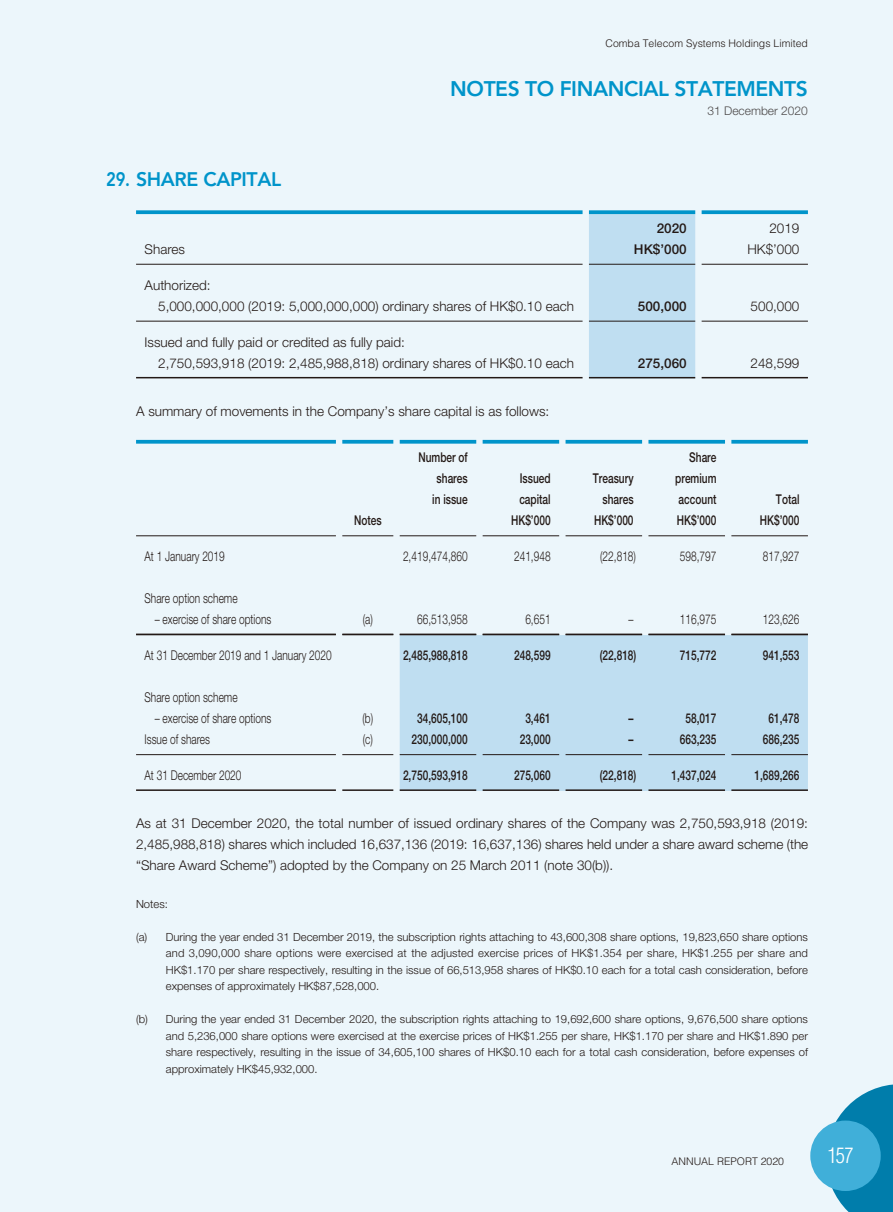
<style>
.page{position:relative;width:893px;height:1212px;background:#ecf6fb}
.page>*{position:absolute;margin:0;border:0;box-sizing:border-box;transform-origin:0 0}
.t1{font:800 21px "Avenir LT Std";letter-spacing:-.02em;color:#0094ca}
.t2{font:300 condensed 21px "Helvetica LT Std";color:#fff}
.t3{font:800 19.5px "Avenir LT Std";letter-spacing:-.02em;color:#0094ca;scale:.85 1}
.t4{font:300 13.5px/21px "Helvetica Neue LT Std";color:#231916}
.t5{font:500 13.5px/21px "Helvetica Neue LT Std";color:#231916;text-align:right;scale:.75 1}
.t6{font:300 13.5px "Helvetica Neue LT Std";color:#231916;scale:.75 1}
.t7{font:500 13.5px "Helvetica Neue LT Std";color:#231916}
.t8{font:300 12px "Helvetica Neue LT Std";color:#4d4a4a}
.t9{font:300 11.25px/16.5px "Helvetica Neue LT Std";color:#231916;text-align:justify}
.t10{font:300 10.5px "Helvetica LT Std";color:#231916}
</style>
<div class="page">
<svg style="left:826px;top:1084px;width:67px;height:128px"></svg>
<div style="left:810px;top:1120px;width:71px;height:71px;background:#40afd9;border-radius:50%"></div>
<div style="left:589px;top:214px;width:106px;height:163px;background:#bfdef1"></div>
<svg style="left:136px;top:210px;width:447px;height:4px;background:#139cce"></svg>
<svg style="left:589px;top:210px;width:106px;height:4px"></svg>
<svg style="left:702px;top:210px;width:106px;height:4px"></svg>
<hr style="left:136px;top:264px;width:447px;height:1px;background:#231916">
<hr style="left:589px;top:264px;width:106px;height:1px;background:#231916">
<hr style="left:702px;top:264px;width:106px;height:1px;background:#231916">
<hr style="left:136px;top:321px;width:447px;height:1px;background:#231916">
<hr style="left:589px;top:321px;width:106px;height:1px;background:#231916">
<hr style="left:702px;top:321px;width:106px;height:1px;background:#231916">
<hr style="left:136px;top:377px;width:447px;height:1px;background:#231916">
<hr style="left:589px;top:377px;width:106px;height:1px;background:#231916">
<hr style="left:702px;top:377px;width:106px;height:1px;background:#231916">
<div style="left:400px;top:635px;width:408px;height:156px;background:#bfdef1"></div>
<svg style="left:136px;top:440px;width:200px;height:4px"></svg>
<svg style="left:342px;top:440px;width:51px;height:4px"></svg>
<svg style="left:400px;top:440px;width:76px;height:4px"></svg>
<svg style="left:483px;top:440px;width:76px;height:4px"></svg>
<svg style="left:566px;top:440px;width:76px;height:4px"></svg>
<svg style="left:648px;top:440px;width:77px;height:4px"></svg>
<svg style="left:731px;top:440px;width:77px;height:4px"></svg>
<hr style="left:136px;top:535px;width:200px;height:1px;background:#231916">
<hr style="left:342px;top:535px;width:51px;height:1px;background:#231916">
<hr style="left:400px;top:535px;width:76px;height:1px;background:#231916">
<hr style="left:483px;top:535px;width:76px;height:1px;background:#231916">
<hr style="left:566px;top:535px;width:76px;height:1px;background:#231916">
<hr style="left:648px;top:535px;width:77px;height:1px;background:#231916">
<hr style="left:731px;top:535px;width:77px;height:1px;background:#231916">
<hr style="left:136px;top:633px;width:200px;height:2px;background:#231916">
<hr style="left:342px;top:633px;width:51px;height:2px;background:#231916">
<hr style="left:400px;top:633px;width:76px;height:2px;background:#231916">
<hr style="left:483px;top:633px;width:76px;height:2px;background:#231916">
<hr style="left:566px;top:633px;width:76px;height:2px;background:#231916">
<hr style="left:648px;top:633px;width:77px;height:2px;background:#231916">
<hr style="left:731px;top:633px;width:77px;height:2px;background:#231916">
<hr style="left:136px;top:754px;width:200px;height:1px;background:#231916">
<hr style="left:342px;top:754px;width:51px;height:1px;background:#231916">
<hr style="left:400px;top:754px;width:76px;height:1px;background:#231916">
<hr style="left:483px;top:754px;width:76px;height:1px;background:#231916">
<hr style="left:566px;top:754px;width:76px;height:1px;background:#231916">
<hr style="left:648px;top:754px;width:77px;height:1px;background:#231916">
<hr style="left:731px;top:754px;width:77px;height:1px;background:#231916">
<hr style="left:136px;top:789px;width:200px;height:2px;background:#231916">
<hr style="left:342px;top:789px;width:51px;height:2px;background:#231916">
<hr style="left:400px;top:789px;width:76px;height:2px;background:#231916">
<hr style="left:483px;top:789px;width:76px;height:2px;background:#231916">
<hr style="left:566px;top:789px;width:76px;height:2px;background:#231916">
<hr style="left:648px;top:789px;width:77px;height:2px;background:#231916">
<hr style="left:731px;top:789px;width:77px;height:2px;background:#231916">
<h2 class="t3" style="left:106px;top:168px;width:207px">29. SHARE CAPITAL</h2>
<p class="t10" style="left:605px;top:37px;width:204px">Comba Telecom Systems Holdings Limited</p>
<h1 class="t1" style="left:450px;top:76px;width:359px">NOTES TO FINANCIAL STATEMENTS</h1>
<p class="t8" style="left:707px;top:103px;width:102px">31 December 2020</p>
<p class="t7" style="left:657px;top:220px;width:32px">2020</p>
<p class="t4" style="left:769px;top:217px;width:32px">2019</p>
<p class="t4" style="left:145px;top:238px;width:42px">Shares</p>
<p class="t7" style="left:634px;top:241px;width:54px">HK$’000</p>
<p class="t4" style="left:747px;top:238px;width:54px">HK$’000</p>
<p class="t4" style="left:158px;top:274px;width:417px;text-indent:-14px">Authorized:<br>5,000,000,000 (2019: 5,000,000,000) ordinary shares of HK$0.10 each</p>
<p class="t7" style="left:638px;top:298px;width:50px">500,000</p>
<p class="t4" style="left:751px;top:295px;width:50px">500,000</p>
<p class="t4" style="left:158px;top:331px;width:417px;text-indent:-14px">Issued and fully paid or credited as fully paid:<br>2,750,593,918 (2019: 2,485,988,818) ordinary shares of HK$0.10 each</p>
<p class="t7" style="left:638px;top:355px;width:50px">275,060</p>
<p class="t4" style="left:751px;top:352px;width:50px">248,599</p>
<p class="t4" style="left:136px;top:400px;width:415px">A summary of movements in the Company’s share capital is as follows:</p>
<p class="t5" style="left:418px;top:447px;width:67px">Number of shares<br>in issue</p>
<p class="t5" style="left:519px;top:468px;width:43px;text-align:left">Issued capital</p>
<p class="t5" style="left:593px;top:468px;width:56px">Treasury shares</p>
<p class="t5" style="left:675px;top:447px;width:56px;text-align:justify;text-indent:14px">Share premium account</p>
<p class="t5" style="left:776px;top:489px;width:33px">Total</p>
<p class="t5" style="left:354px;top:510px;width:38px">Notes</p>
<p class="t5" style="left:511px;top:510px;width:54px">HK$’000</p>
<p class="t5" style="left:594px;top:510px;width:54px">HK$’000</p>
<p class="t5" style="left:677px;top:510px;width:54px">HK$’000</p>
<p class="t5" style="left:760px;top:510px;width:54px">HK$’000</p>
<p class="t6" style="left:145px;top:548px;width:109px">At 1 January 2019</p>
<p class="t6" style="left:403px;top:548px;width:88px">2,419,474,860</p>
<p class="t6" style="left:514px;top:548px;width:50px">241,948</p>
<p class="t6" style="left:600px;top:548px;width:49px">(22,818)</p>
<p class="t6" style="left:680px;top:548px;width:50px">598,797</p>
<p class="t6" style="left:763px;top:548px;width:50px">817,927</p>
<p class="t6" style="left:145px;top:590px;width:126px">Share option scheme</p>
<p class="t6" style="left:155px;top:611px;width:157px">– exercise of share options</p>
<p class="t6" style="left:363px;top:611px;width:15px">(a)</p>
<p class="t6" style="left:417px;top:611px;width:69px">66,513,958</p>
<p class="t6" style="left:525px;top:611px;width:35px">6,651</p>
<p class="t6" style="left:628px;top:611px;width:8px">–</p>
<p class="t6" style="left:680px;top:611px;width:50px">116,975</p>
<p class="t6" style="left:763px;top:611px;width:50px">123,626</p>
<p class="t6" style="left:145px;top:647px;width:251px">At 31 December 2019 and 1 January 2020</p>
<p class="t5" style="left:403px;top:645px;width:88px">2,485,988,818</p>
<p class="t5" style="left:514px;top:645px;width:50px">248,599</p>
<p class="t5" style="left:600px;top:645px;width:50px">(22,818)</p>
<p class="t5" style="left:680px;top:645px;width:50px">715,772</p>
<p class="t5" style="left:763px;top:645px;width:50px">941,553</p>
<p class="t6" style="left:145px;top:689px;width:126px">Share option scheme</p>
<p class="t6" style="left:155px;top:710px;width:157px">– exercise of share options</p>
<p class="t6" style="left:362px;top:710px;width:16px">(b)</p>
<p class="t5" style="left:417px;top:708px;width:69px">34,605,100</p>
<p class="t5" style="left:525px;top:708px;width:35px">3,461</p>
<p class="t5" style="left:628px;top:708px;width:8px">–</p>
<p class="t5" style="left:685px;top:708px;width:43px">58,017</p>
<p class="t5" style="left:768px;top:708px;width:43px">61,478</p>
<p class="t6" style="left:145px;top:731px;width:89px">Issue of shares</p>
<p class="t6" style="left:363px;top:731px;width:15px">(c)</p>
<p class="t5" style="left:411px;top:729px;width:77px">230,000,000</p>
<p class="t5" style="left:520px;top:729px;width:43px">23,000</p>
<p class="t5" style="left:628px;top:729px;width:8px">–</p>
<p class="t5" style="left:680px;top:729px;width:50px">663,235</p>
<p class="t5" style="left:763px;top:729px;width:50px">686,235</p>
<p class="t6" style="left:145px;top:767px;width:131px">At 31 December 2020</p>
<p class="t5" style="left:403px;top:765px;width:88px">2,750,593,918</p>
<p class="t5" style="left:514px;top:765px;width:50px">275,060</p>
<p class="t5" style="left:600px;top:765px;width:50px">(22,818)</p>
<p class="t5" style="left:671px;top:765px;width:62px">1,437,024</p>
<p class="t5" style="left:754px;top:765px;width:62px">1,689,266</p>
<p class="t4" style="left:136px;top:813px;width:674px;text-align:justify">As at 31 December 2020, the total number of issued ordinary shares of the Company was 2,750,593,918 (2019:<br>2,485,988,818) shares which included 16,637,136 (2019: 16,637,136) shares held under a share award scheme (the “Share Award Scheme”) adopted by the Company on 25 March 2011 (note 30(b)).</p>
<p class="t9" style="left:136px;top:895px;width:33px">Notes:</p>
<p class="t9" style="left:166px;top:928px;width:644px;text-indent:-30px">(a) During the year ended 31 December 2019, the subscription rights attaching to 43,600,308 share options, 19,823,650 share options and 3,090,000 share options were exercised at the adjusted exercise prices of HK$1.354 per share, HK$1.255 per share and HK$1.170 per share respectively, resulting in the issue of 66,513,958 shares of HK$0.10 each for a total cash consideration, before expenses of approximately HK$87,528,000.</p>
<p class="t9" style="left:166px;top:1011px;width:644px;text-indent:-30px">(b) During the year ended 31 December 2020, the subscription rights attaching to 19,692,600 share options, 9,676,500 share options and 5,236,000 share options were exercised at the exercise prices of HK$1.255 per share, HK$1.170 per share and HK$1.890 per share respectively, resulting in the issue of 34,605,100 shares of HK$0.10 each for a total cash consideration, before expenses of approximately HK$45,932,000.</p>
<p class="t10" style="left:671px;top:1155px;width:114px">ANNUAL REPORT 2020</p>
<h1 class="t2" style="left:827px;top:1142px;width:27px">157</h1>
</div>
